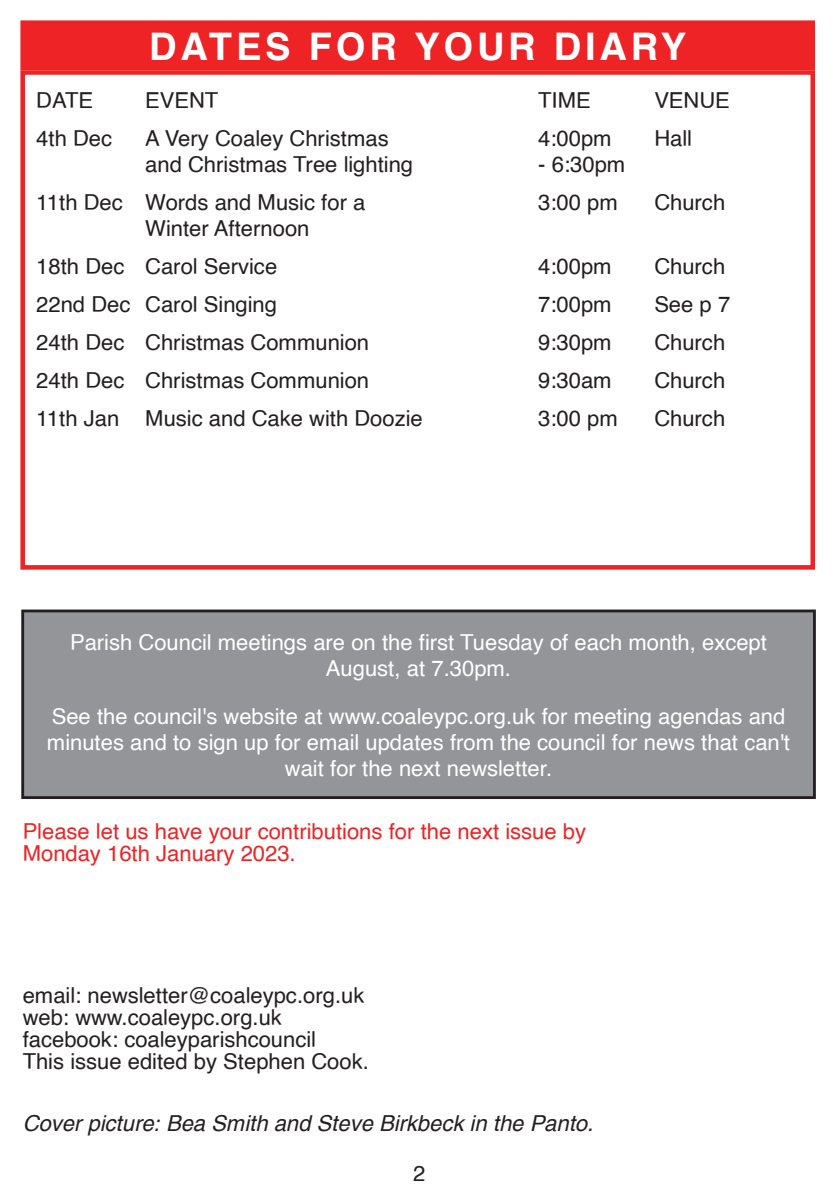
<style>
.page{position:relative;width:840px;height:1191px;background:#fff}
.page>*{position:absolute;margin:0;border:0;box-sizing:border-box;transform-origin:0 0}
.t1{font:700 38px "Helvetica";letter-spacing:.1em;color:#fff}
.t2{font:22px/22px "Helvetica";color:#231f20}
.t3{font:22px/26px "Helvetica";color:#fff;text-align:center}
.t4{font:22px/22px "Helvetica";color:#ee2325}
.t5{font:italic 22px "Helvetica";color:#231f20}
</style>
<div class="page">
<div style="left:23px;top:611px;width:791px;height:186px;background:#939598"></div>
<div style="left:21px;top:609px;width:794px;height:190px;border:3px solid #231f20"></div>
<div style="left:23px;top:23px;width:789px;height:45px;background:#ee2325"></div>
<div style="left:20px;top:20px;width:794px;height:50px;border:5px solid #ee2325"></div>
<div style="left:20px;top:70px;width:794px;height:499px;border:5px solid #ee2325"></div>
<h1 class="t1" style="left:149px;top:30px;width:538px">DATES FOR YOUR DIARY</h1>
<p class="t2" style="left:36px;top:91px;width:58px">DATE</p>
<p class="t2" style="left:145px;top:91px;width:75px">EVENT</p>
<p class="t2" style="left:538px;top:91px;width:54px">TIME</p>
<p class="t2" style="left:654px;top:91px;width:77px">VENUE</p>
<p class="t2" style="left:36px;top:129px;width:77px">4th Dec</p>
<p class="t2" style="left:145px;top:129px;width:245px">A Very Coaley Christmas</p>
<p class="t2" style="left:538px;top:129px;width:75px">4:00pm</p>
<p class="t2" style="left:654px;top:129px;width:39px">Hall</p>
<p class="t2" style="left:145px;top:155px;width:269px">and Christmas Tree lighting</p>
<p class="t2" style="left:538px;top:155px;width:88px">- 6:30pm</p>
<p class="t2" style="left:36px;top:193px;width:330px">11th Dec Words and Music for a</p>
<p class="t2" style="left:538px;top:193px;width:81px">3:00 pm</p>
<p class="t2" style="left:654px;top:193px;width:72px">Church</p>
<p class="t2" style="left:36px;top:211px;width:274px;line-height:38px;text-indent:109px">Winter Afternoon<br>18th Dec Carol Service</p>
<p class="t2" style="left:538px;top:257px;width:75px">4:00pm</p>
<p class="t2" style="left:654px;top:257px;width:72px">Church</p>
<p class="t2" style="left:36px;top:295px;width:242px">22nd Dec Carol Singing</p>
<p class="t2" style="left:538px;top:295px;width:75px">7:00pm</p>
<p class="t2" style="left:654px;top:295px;width:77px">See p 7</p>
<p class="t2" style="left:36px;top:333px;width:334px">24th Dec Christmas Communion</p>
<p class="t2" style="left:538px;top:333px;width:75px">9:30pm</p>
<p class="t2" style="left:654px;top:333px;width:72px">Church</p>
<p class="t2" style="left:36px;top:371px;width:334px">24th Dec Christmas Communion</p>
<p class="t2" style="left:538px;top:371px;width:75px">9:30am</p>
<p class="t2" style="left:654px;top:371px;width:72px">Church</p>
<p class="t2" style="left:36px;top:409px;width:388px">11th Jan Music and Cake with Doozie</p>
<p class="t2" style="left:538px;top:409px;width:81px">3:00 pm</p>
<p class="t2" style="left:654px;top:409px;width:72px">Church</p>
<p class="t3" style="left:70px;top:630px;width:698px">Parish Council meetings are on the first Tuesday of each month, except<br>August, at 7.30pm.</p>
<p class="t3" style="left:47px;top:704px;width:744px">See the council's website at www.coaleypc.org.uk for meeting agendas and minutes and to sign up for email updates from the council for news that can't wait for the next newsletter.</p>
<p class="t4" style="left:23px;top:821px;width:564px">Please let us have your contributions for the next issue by<br>Monday 16th January 2023.</p>
<p class="t2" style="left:23px;top:985px;width:347px">email: newsletter@coaleypc.org.uk web: www.coaleypc.org.uk facebook: coaleyparishcouncil<br>This issue edited by Stephen Cook.</p>
<p class="t5" style="left:23px;top:1110px;width:571px">Cover picture: Bea Smith and Steve Birkbeck in the Panto.</p>
<p class="t2" style="left:413px;top:1164px;width:14px">2</p>
</div>
